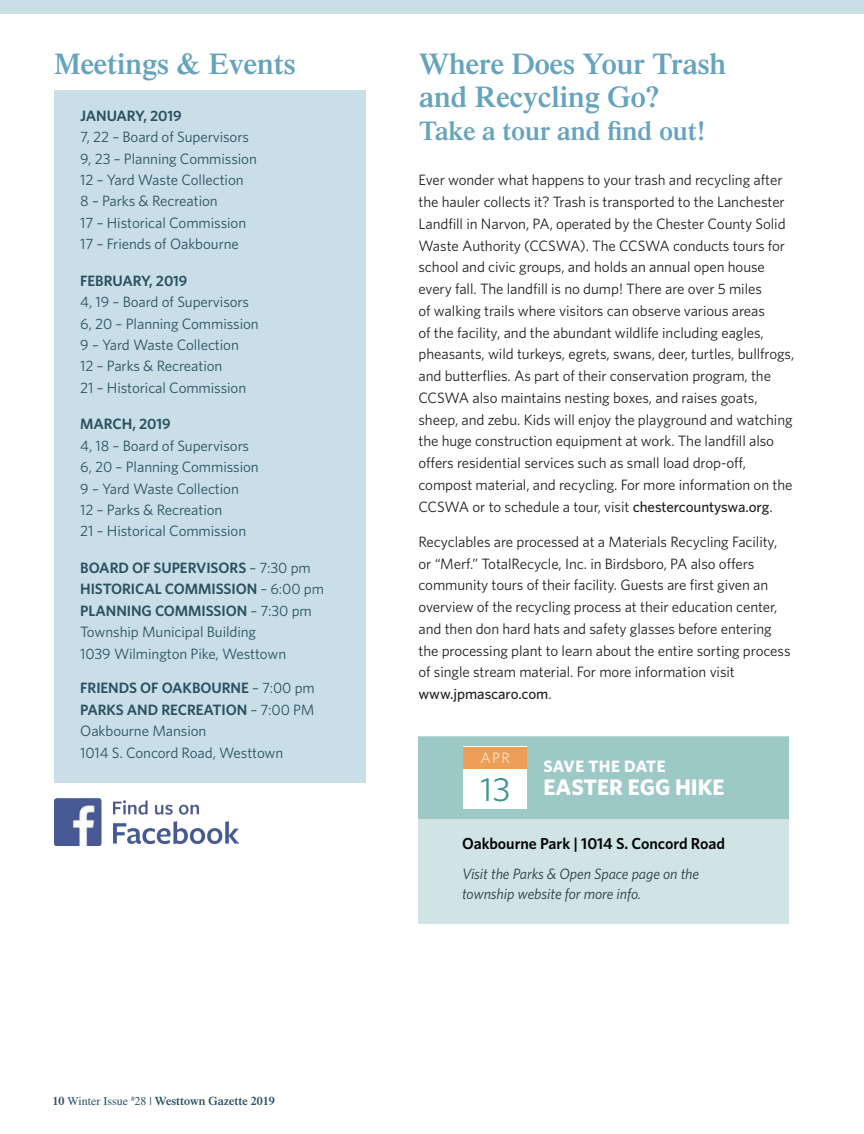
<style>
.page{position:relative;width:864px;height:1134px;background:#fff}
.page>*{position:absolute;margin:0;border:0;box-sizing:border-box;transform-origin:0 0}
.t1{font:33.3px "Whitney";color:#3e958e;scale:1.04 1}
.t2{font:600 30px/33px "Times LT Std";color:#66a3bd}
.t3{font:600 27px "Times LT Std";color:#66a3bd}
.t4{font:700 22.5px "Whitney";color:#fff}
.t5{font:700 16.5px "Whitney";letter-spacing:.02em;color:#fff}
.t6{font:600 15.9px "Whitney";letter-spacing:-.005em;color:#040503}
.t7{font:15px/21.8px "Whitney";letter-spacing:-.005em;color:#231f20}
.t8{font:15px/21.3px "Whitney";letter-spacing:-.005em;color:#2b5060}
.t9{font:italic 15px/19.5px "Whitney";letter-spacing:-.005em;color:#231f20}
.t10{font:600 15px "Whitney";letter-spacing:-.005em;color:#2b5060}
.t11{font:300 15px "Whitney";color:#fff}
.t12{font:600 12px "Times LT Std";color:#2b5060}
.s1{font-weight:600}
.s2{font-weight:400}
.s3{font-weight:500}
</style>
<div class="page">
<div style="left:0;top:0;width:864px;height:14px;background:#c9dee7"></div>
<div style="left:54px;top:90px;width:311px;height:693px;background:#c9dee7"></div>
<div style="left:418px;top:738px;width:371px;height:186px;background:#cfe4e3"></div>
<div style="left:418px;top:737px;width:371px;height:82px;background:#9cc8c5"></div>
<div style="left:463px;top:747px;width:64px;height:62px;background:#fff"></div>
<div style="left:463px;top:747px;width:64px;height:21px;background:#ed9e56"></div>
<img style="left:54px;top:798px;width:185px;height:48px">
<h2 class="t2" style="left:54px;top:47px;width:243px">Meetings &amp; Events</h2>
<p class="t10" style="left:80px;top:106px;width:103px">JANUARY, 2019</p>
<p class="t8" style="left:80px;top:126px;width:178px">7, 22 – Board of Supervisors<br>9, 23 – Planning Commission<br>12 – Yard Waste Collection<br>8 – Parks &amp; Recreation<br>17 – Historical Commission<br>17 – Friends of Oakbourne</p>
<p class="t10" style="left:80px;top:271px;width:109px">FEBRUARY, 2019</p>
<p class="t8" style="left:80px;top:291px;width:180px">4, 19 – Board of Supervisors<br>6, 20 – Planning Commission<br>9 – Yard Waste Collection<br>12 – Parks &amp; Recreation<br>21 – Historical Commission</p>
<p class="t10" style="left:80px;top:414px;width:92px">MARCH, 2019</p>
<p class="t8" style="left:80px;top:435px;width:180px">4, 18 – Board of Supervisors<br>6, 20 – Planning Commission<br>9 – Yard Waste Collection<br>12 – Parks &amp; Recreation<br>21 – Historical Commission</p>
<p class="t8" style="left:80px;top:557px;width:245px"><span class="s1">BOARD OF SUPERVISORS</span> – 7:30 pm<br><span class="s1">HISTORICAL COMMISSION</span> – 6:00 pm<br><span class="s1">PLANNING COMMISSION</span> – 7:30 pm<br>Township Municipal Building<br>1039 Wilmington Pike, Westtown</p>
<p class="t8" style="left:80px;top:677px;width:236px"><span class="s1">FRIENDS OF OAKBOURNE</span> – 7:00 pm<br><span class="s1">PARKS AND RECREATION</span> – 7:00 PM<br>Oakbourne Mansion<br>1014 S. Concord Road, Westtown</p>
<p class="t12" style="left:52px;top:1094px;width:224px">10 <span class="s2">Winter Issue</span> <sup>#</sup><span class="s2">28 |</span> Westtown Gazette 2019</p>
<h2 class="t2" style="left:419px;top:47px;width:308px">Where Does Your Trash and Recycling Go?</h2>
<h3 class="t3" style="left:419px;top:115px;width:288px">Take a tour and find out!</h3>
<p class="t7" style="left:418px;top:169px;width:377px">Ever wonder what happens to your trash and recycling after the hauler collects it? Trash is transported to the Lanchester Landfill in Narvon, PA, operated by the Chester County Solid Waste Authority (CCSWA). The CCSWA conducts tours for school and civic groups, and holds an annual open house every fall. The landfill is no dump! There are over 5 miles<br>of walking trails where visitors can observe various areas<br>of the facility, and the abundant wildlife including eagles, pheasants, wild turkeys, egrets, swans, deer, turtles, bullfrogs, and butterflies. As part of their conservation program, the CCSWA also maintains nesting boxes, and raises goats, sheep, and zebu. Kids will enjoy the playground and watching the huge construction equipment at work. The landfill also offers residential services such as small load drop-off, compost material, and recycling. For more information on the CCSWA or to schedule a tour, visit <span class="s3">chestercountyswa.org</span>.</p>
<p class="t7" style="left:418px;top:530px;width:374px">Recyclables are processed at a Materials Recycling Facility, or “Merf.” TotalRecycle, Inc. in Birdsboro, PA also offers community tours of their facility. Guests are first given an overview of the recycling process at their education center, and then don hard hats and safety glasses before entering the processing plant to learn about the entire sorting process of single stream material. For more information visit <span class="s3">www.jpmascaro.com</span>.</p>
<p class="t11" style="left:481px;top:748px;width:31px">APR</p>
<h1 class="t1" style="left:480px;top:768px;width:31px">13</h1>
<p class="t5" style="left:544px;top:755px;width:124px">SAVE THE DATE</p>
<h3 class="t4" style="left:544px;top:772px;width:182px">EASTER EGG HIKE</h3>
<p class="t6" style="left:462px;top:833px;width:264px">Oakbourne Park | 1014 S. Concord Road</p>
<p class="t9" style="left:462px;top:864px;width:239px">Visit the Parks &amp; Open Space page on the township website for more info.</p>
</div>
